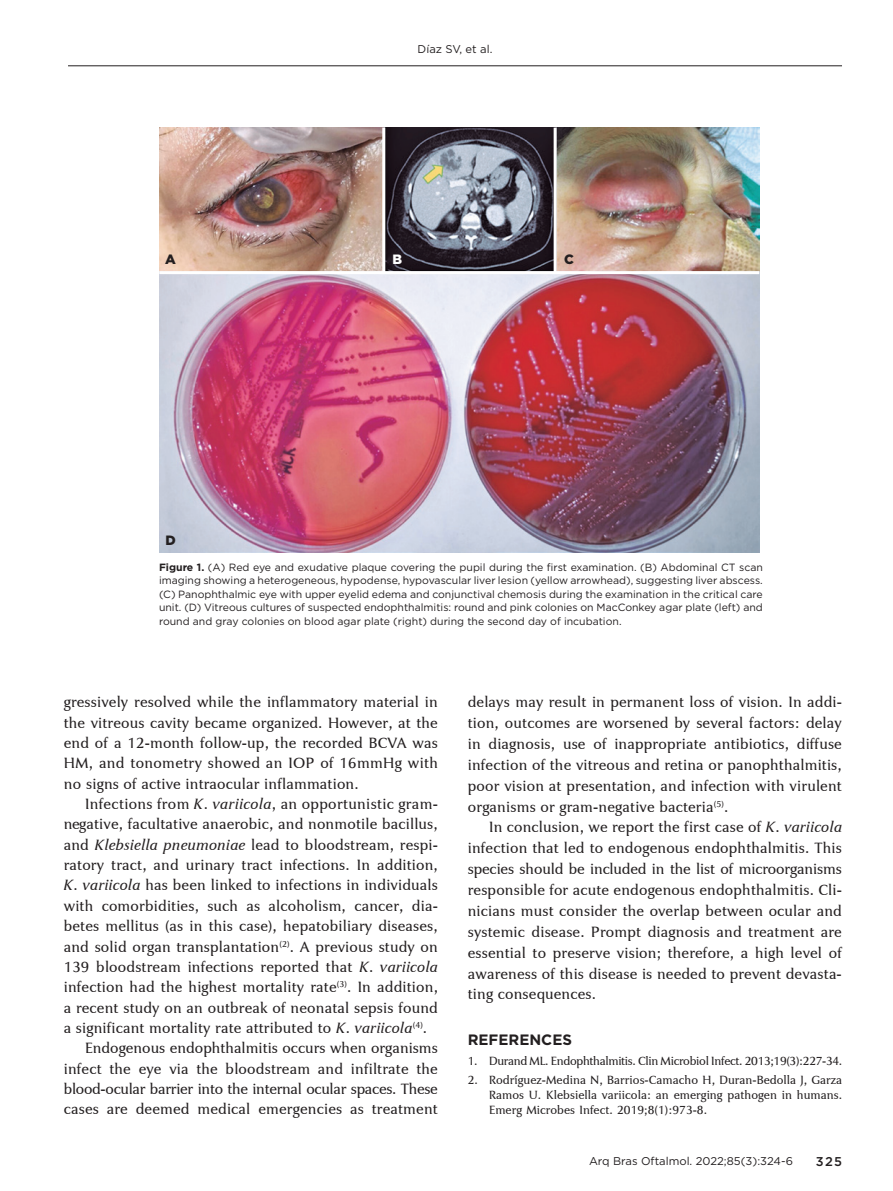
<style>
.page{position:relative;width:893px;height:1191px;background:#fff}
.page>*{position:absolute;margin:0;border:0;box-sizing:border-box;transform-origin:0 0}
.t1{font:15px/20.9px "Jaguar JC Book";letter-spacing:.015em;color:#231f20;text-align:justify}
.t2{font:15px "Jaguar JC Book";letter-spacing:-.015em;color:#231f20}
.t3{font:700 15px "Gotham";color:#231f20}
.t4{font:900 13.5px "Gotham";color:#231f20}
.t5{font:900 13.5px "Gotham";color:#fff}
.t6{font:500 12.75px "Gotham";color:#231f20}
.t7{font:12px/15.1px "Jaguar JC Book";letter-spacing:-.025em;color:#231f20;text-align:justify}
.t8{font:11.25px "Gotham";color:#231f20}
.t9{font:10.5px/13.5px "Gotham";color:#231f20;text-align:justify}
.s1{font-weight:700}
.s2{font-style:italic}
</style>
<div class="page">
<hr style="left:68px;top:65px;width:774px;height:1px;background:#231f20">
<img style="left:159px;top:128px;width:600px;height:424px">
<hr style="left:159px;top:271px;width:600px;height:3px;background:#fff">
<hr style="left:382px;top:128px;width:3px;height:146px;background:#fff">
<hr style="left:554px;top:128px;width:3px;height:146px;background:#fff">
<p class="t8" style="left:418px;top:41px;width:76px">Díaz SV, et al.</p>
<p class="t4" style="left:165px;top:250px;width:12px">A</p>
<p class="t5" style="left:392px;top:250px;width:11px">B</p>
<p class="t4" style="left:564px;top:250px;width:11px">C</p>
<p class="t4" style="left:165px;top:531px;width:12px">D</p>
<p class="t9" style="left:159px;top:560px;width:605px"><span class="s1">Figure 1.</span> (A) Red eye and exudative plaque covering the pupil during the first examination. (B) Abdominal CT scan imaging showing a heterogeneous, hypodense, hypovascular liver lesion (yellow arrowhead), suggesting liver abscess. (C) Panophthalmic eye with upper eyelid edema and conjunctival chemosis during the examination in the critical care unit. (D) Vitreous cultures of suspected endophthalmitis: round and pink colonies on MacConkey agar plate (left) and round and gray colonies on blood agar plate (right) during the second day of incubation.</p>
<p class="t1" style="left:64px;top:692px;width:376px;line-height:20.4px">gressively resolved while the inflammatory material in the vitreous cavity became organized. However, at the end of a 12-month follow-up, the recorded BCVA was HM, and tonometry showed an IOP of 16mmHg with no signs of active intraocular inflammation.</p>
<p class="t1" style="left:85px;top:793px;width:354px">Infections from <span class="s2">K. variicola</span>, an opportunistic gram-</p>
<p class="t1" style="left:64px;top:814px;width:376px">negative, facultative anaerobic, and nonmotile bacillus,</p>
<p class="t1" style="left:64px;top:834px;width:376px">and <span class="s2">Klebsiella pneumoniae</span> lead to bloodstream, respi-</p>
<p class="t1" style="left:64px;top:854px;width:376px">ratory tract, and urinary tract infections. In addition,</p>
<p class="t1" style="left:64px;top:875px;width:376px"><span class="s2">K. variicola</span> has been linked to infections in individuals</p>
<p class="t1" style="left:64px;top:895px;width:376px">with comorbidities, such as alcoholism, cancer, dia-</p>
<p class="t1" style="left:64px;top:915px;width:376px">betes mellitus (as in this case), hepatobiliary diseases,</p>
<p class="t1" style="left:64px;top:936px;width:376px">and solid organ transplantation<sup>(2)</sup>. A previous study on</p>
<p class="t1" style="left:64px;top:956px;width:376px">139 bloodstream infections reported that <span class="s2">K. variicola</span></p>
<p class="t1" style="left:64px;top:977px;width:376px">infection had the highest mortality rate<sup>(3)</sup>. In addition,</p>
<p class="t1" style="left:64px;top:997px;width:376px">a recent study on an outbreak of neonatal sepsis found</p>
<p class="t1" style="left:64px;top:1017px;width:365px">a significant mortality rate attributed to <span class="s2">K. variicola</span><sup>(4)</sup>.</p>
<p class="t1" style="left:85px;top:1038px;width:354px">Endogenous endophthalmitis occurs when organisms</p>
<p class="t1" style="left:64px;top:1058px;width:376px">infect the eye via the bloodstream and infiltrate the</p>
<p class="t2" style="left:64px;top:1080px;width:376px">blood-ocular barrier into the internal ocular spaces. These</p>
<p class="t1" style="left:64px;top:1099px;width:376px">cases are deemed medical emergencies as treatment</p>
<p class="t1" style="left:468px;top:692px;width:376px">delays may result in permanent loss of vision. In addi&shy;tion, outcomes are worsened by several factors: delay in diagnosis, use of inappropriate antibiotics, diffuse infection of the vitreous and retina or panophthalmitis, poor vision at presentation, and infection with virulent organisms or gram-negative bacteria<sup>(5)</sup>.</p>
<p class="t1" style="left:468px;top:817px;width:376px;text-indent:21px">In conclusion, we report the first case of <span class="s2">K. variicola </span>infection that led to endogenous endophthalmitis. This species should be included in the list of microorganisms responsible for acute endogenous endophthalmitis. Cli&shy;nicians must consider the overlap between ocular and systemic disease. Prompt diagnosis and treatment are essential to preserve vision; therefore, a high level of awareness of this disease is needed to prevent devasta&shy;ting consequences.</p>
<p class="t3" style="left:468px;top:1030px;width:106px">REFERENCES</p>
<p class="t7" style="left:468px;top:1053px;width:376px">1. Durand ML. Endophthalmitis. Clin Microbiol Infect. 2013;19(3):227-34.</p>
<p class="t7" style="left:489px;top:1072px;width:355px;text-indent:-21px">2. Rodríguez-Medina N, Barrios-Camacho H, Duran-Bedolla J, Garza Ramos U. Klebsiella variicola: an emerging pathogen in humans.<br>Emerg Microbes Infect. 2019;8(1):973-8.</p>
<p class="t8" style="left:589px;top:1153px;width:205px">Arq Bras Oftalmol. 2022;85(3):324-6</p>
<p class="t6" style="left:816px;top:1153px;width:28px">325</p>
</div>
